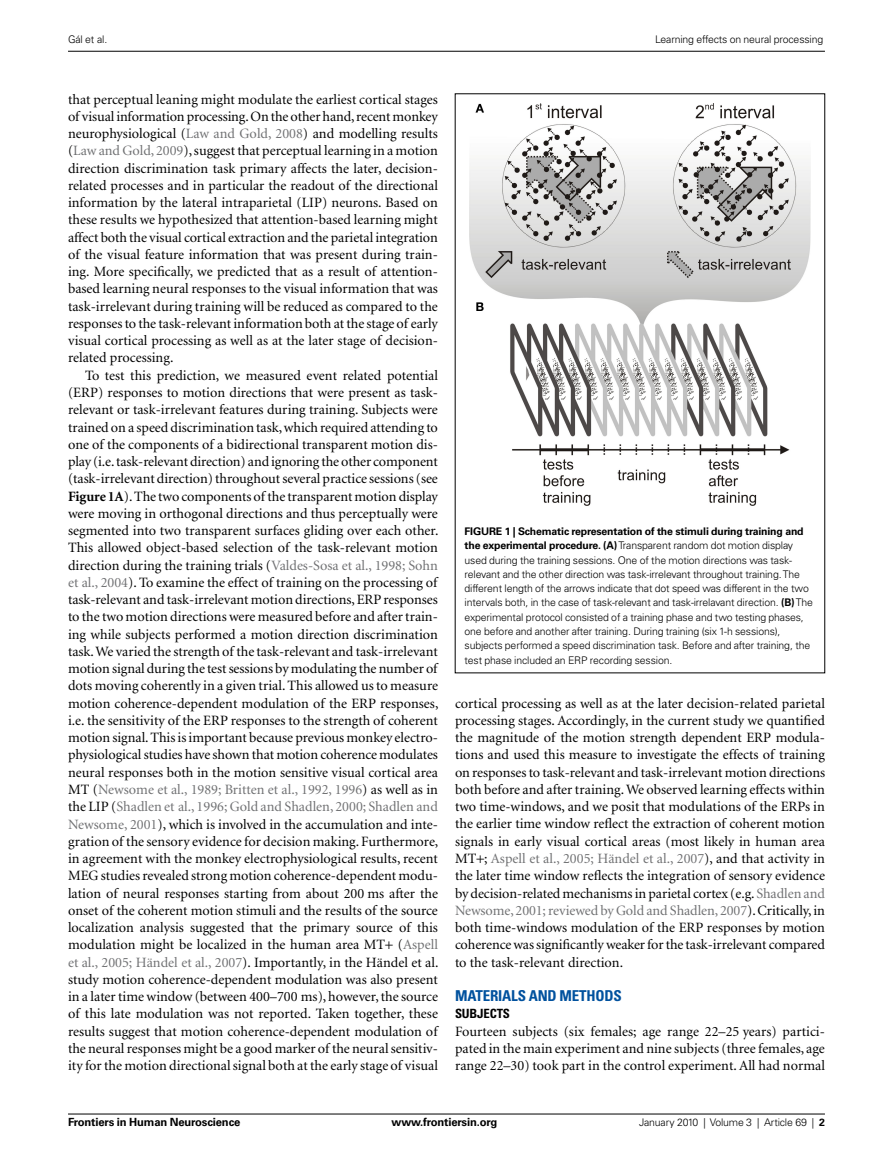
<style>
.page{position:relative;width:893px;height:1170px;background:#fff}
.page>*{position:absolute;margin:0;border:0;box-sizing:border-box;transform-origin:0 0}
.t1{font:700 condensed 15px "Univers";letter-spacing:-.01em;color:#00519e}
.t2{font:14.25px/17.2px "Minion";color:#000;text-align:justify}
.t3{font:700 condensed 12.75px "Univers";letter-spacing:-.01em;color:#000}
.t4{font:700 11.25px "Univers";letter-spacing:-.015em;color:#000}
.t5{font:300 10.5px/14.2px "Univers";letter-spacing:-.015em;color:#000}
.s1{color:#707173}
.s2{font-weight:700}
</style>
<div class="page">
<hr style="left:68px;top:1113px;width:757px;height:1px;background:#000">
<hr style="left:68px;top:51px;width:757px;height:1px;background:#000">
<img style="left:469px;top:103px;width:342px;height:402px">
<p class="t5" style="left:68px;top:33px;width:41px">Gál et al.</p>
<p class="t5" style="left:655px;top:33px;width:170px">Learning effects on neural processing</p>
<p class="t2" style="left:68px;top:92px;width:371px">that perceptual leaning might modulate the earliest cortical stages of visual information processing. On the other hand, recent monkey neurophysiological (<span class="s1">Law and Gold, 2008</span>) and modelling results (<span class="s1">Law and Gold, 2009</span>), suggest that perceptual learning in a motion direction discrimination task primary affects the later, decision&shy;related processes and in particular the readout of the directional information by the lateral intraparietal (LIP) neurons. Based on these results we hypothesized that attention-based learning might affect both the visual cortical extraction and the parietal integration of the visual feature information that was present during train&shy;ing. More specifically, we predicted that as a result of attention&shy;based learning neural responses to the visual information that was task-irrelevant during training will be reduced as compared to the responses to the task-relevant information both at the stage of early visual cortical processing as well as at the later stage of decision&shy;related processing.</p>
<p class="t2" style="left:68px;top:368px;width:372px;text-indent:17px">To test this prediction, we measured event related potential (ERP) responses to motion directions that were present as task&shy;relevant or task-irrelevant features during training. Subjects were trained on a speed discrimination task, which required attending to one of the components of a bidirectional transparent motion dis&shy;play (i.e. task-relevant direction) and ignoring the other component (task-irrelevant direction) throughout several practice sessions (see <span class="s2">Figure 1A</span>). The two components of the transparent motion display were moving in orthogonal directions and thus perceptually were segmented into two transparent surfaces gliding over each other.<br>This allowed object-based selection of the task- relevant motion direction during the training trials (<span class="s1">Valdes-Sosa et al., 1998; Sohn et al., 2004</span>). To examine the effect of training on the processing of task-relevant and task-irrelevant motion directions, ERP responses to the two motion directions were measured before and after train&shy;ing while subjects performed a motion direction discrimination task. We varied the strength of the task-relevant and task-irrelevant motion signal during the test sessions by modulating the number of dots moving coherently in a given trial. This allowed us to measure motion coherence-dependent modulation of the ERP responses, i.e. the sensitivity of the ERP responses to the strength of coherent motion signal. This is important because previous monkey electro&shy;physiological studies have shown that motion coherence modulates neural responses both in the motion sensitive visual cortical area MT (<span class="s1">Newsome et al., 1989; Britten et al., 1992, 1996</span>) as well as in the LIP (<span class="s1">Shadlen et al., 1996; Gold and Shadlen, 2000; Shadlen and Newsome, 2001</span>), which is involved in the accumulation and inte&shy;gration of the sensory evidence for decision making. Furthermore, in agreement with the monkey electrophysiological results, recent MEG studies revealed strong motion coherence-dependent modu&shy;lation of neural responses starting from about 200 ms after the onset of the coherent motion stimuli and the results of the source localization analysis suggested that the primary source of this modulation might be localized in the human area MT (<span class="s1">Aspell et al., 2005; Händel et al., 2007</span>). Importantly, in the Händel et al. study motion coherence-dependent modulation was also present in a later time window (between 400–700 ms), however, the source of this late modulation was not reported. Taken together, these results suggest that motion coherence-dependent modulation of the neural responses might be a good marker of the neural sensitiv&shy;ity for the motion directional signal both at the early stage of visual</p>
<p class="t5" style="left:465px;top:525px;width:350px"><span class="s2">FIGURE 1 | Schematic representation of the stimuli during training and the experimental procedure. (A)</span> Transparent random dot motion display used during the training sessions. One of the motion directions was task&shy;relevant and the other direction was task-irrelevant throughout training. The different length of the arrows indicate that dot speed was different in the two intervals both, in the case of task-relevant and task-irrelavant direction. <span class="s2">(B)</span> The experimental protocol consisted of a training phase and two testing phases, one before and another after training. During training (six 1-h sessions), subjects performed a speed discrimination task. Before and after training, the test phase included an ERP recording session.</p>
<p class="t2" style="left:455px;top:695px;width:372px">cortical processing as well as at the later decision-related parietal processing stages. Accordingly, in the current study we quantified the magnitude of the motion strength dependent ERP modula&shy;tions and used this measure to investigate the effects of training on responses to task-relevant and task-irrelevant motion directions both before and after training. We observed learning effects within two time-windows, and we posit that modulations of the ERPs in the earlier time window reflect the extraction of coherent motion signals in early visual cortical areas (most likely in human area MT ; <span class="s1">Aspell et al., 2005; Händel et al., 2007</span>), and that activity in the later time window reflects the integration of sensory evidence by decision-related mechanisms in parietal cortex (e.g. <span class="s1">Shadlen and Newsome, 2001; reviewed by Gold and Shadlen, 2007</span>). Critically, in both time-windows modulation of the ERP responses by motion coherence was significantly weaker for the task-irrelevant compared to the task-relevant direction.</p>
<p class="t1" style="left:455px;top:990px;width:168px">MATERIALS AND METHODS</p>
<p class="t3" style="left:455px;top:1009px;width:56px">SUBJECTS</p>
<p class="t2" style="left:455px;top:1023px;width:371px">Fourteen subjects (six females; age range 22–25 years) partici&shy;pated in the main experiment and nine subjects (three females, age range 22–30) took part in the control experiment. All had normal</p>
<p class="t4" style="left:68px;top:1117px;width:174px">Frontiers in Human Neuroscience</p>
<p class="t4" style="left:392px;top:1117px;width:107px">www.frontiersin.org</p>
<p class="t5" style="left:639px;top:1115px;width:187px">January 2010 | Volume 3 | Article 69 | <span class="s2">2</span></p>
</div>
